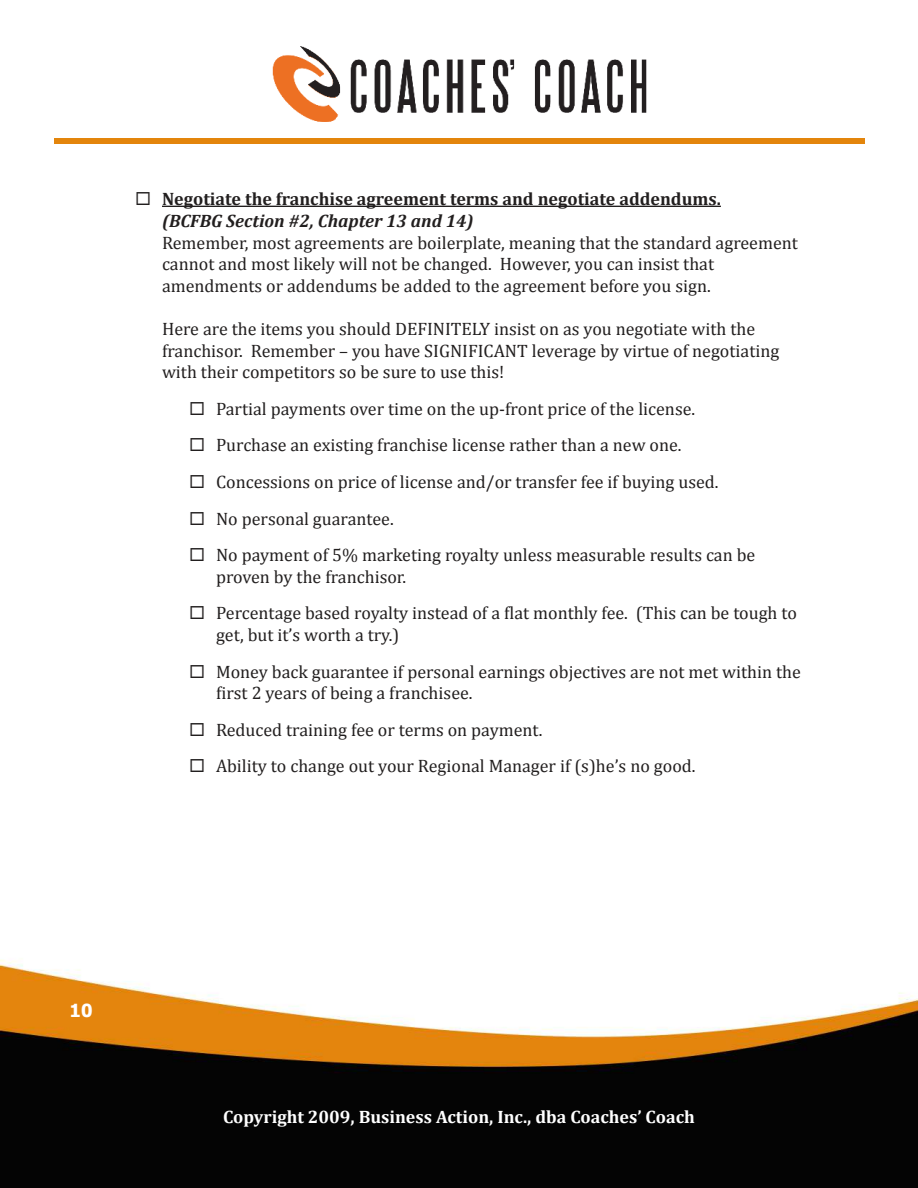
<style>
.page{position:relative;width:918px;height:1188px;background:#fff}
.page>*{position:absolute;margin:0;border:0;box-sizing:border-box;transform-origin:0 0}
.t1{font:18px/21.6px "Cambria";color:#221f1f}
.t2{font:700 18px/21.6px "Cambria";color:#221f1f}
.t3{font:700 18px "Cambria";color:#fff}
.t4{font:700 18px "Tahoma";color:#fff}
.s1{font-style:italic}
</style>
<div class="page">
<img style="left:0;top:138px;width:918px;height:1050px">
<div style="left:54px;top:138px;width:810px;height:5px;background:#e3850c"></div>
<img style="left:233px;top:46px;width:501px;height:122px">
<hr style="left:162px;top:206px;width:559px;height:1px;background:#221f1f">
<svg style="left:151px;top:205px;width:18px;height:1px"></svg>
<svg style="left:205px;top:415px;width:18px;height:1px"></svg>
<svg style="left:205px;top:451px;width:18px;height:1px"></svg>
<svg style="left:205px;top:488px;width:18px;height:1px"></svg>
<svg style="left:205px;top:525px;width:18px;height:1px"></svg>
<svg style="left:205px;top:561px;width:18px;height:1px"></svg>
<svg style="left:205px;top:619px;width:18px;height:1px"></svg>
<svg style="left:205px;top:678px;width:18px;height:1px"></svg>
<svg style="left:205px;top:736px;width:18px;height:1px"></svg>
<svg style="left:205px;top:772px;width:18px;height:1px"></svg>
<p class="t2" style="left:162px;top:190px;width:560px;text-indent:-27px">◻ Negotiate the franchise agreement terms and negotiate addendums. <span class="s1">(BCFBG Section #2, Chapter 13 and 14)</span></p>
<p class="t1" style="left:162px;top:233px;width:637px">Remember, most agreements are boilerplate, meaning that the standard agreement cannot and most likely will not be changed. However, you can insist that amendments or addendums be added to the agreement before you sign.</p>
<p class="t1" style="left:162px;top:318px;width:619px">Here are the items you should DEFINITELY insist on as you negotiate with the franchisor. Remember – you have SIGNIFICANT leverage by virtue of negotiating with their competitors so be sure to use this!</p>
<p class="t1" style="left:189px;top:399px;width:508px">◻ Partial payments over time on the up-front price of the license.</p>
<p class="t1" style="left:189px;top:436px;width:494px">◻ Purchase an existing franchise license rather than a new one.</p>
<p class="t1" style="left:189px;top:472px;width:531px">◻ Concessions on price of license and/or transfer fee if buying used.</p>
<p class="t1" style="left:189px;top:509px;width:206px">◻ No personal guarantee.</p>
<p class="t1" style="left:216px;top:546px;width:541px;text-indent:-27px">◻ No payment of 5% marketing royalty unless measurable results can be proven by the franchisor.</p>
<p class="t1" style="left:216px;top:602px;width:582px;text-indent:-27px">◻ Percentage based royalty instead of a flat monthly fee. (This can be tough to get, but it’s worth a try.)</p>
<p class="t1" style="left:216px;top:662px;width:587px;text-indent:-27px">◻ Money back guarantee if personal earnings objectives are not met within the first 2 years of being a franchisee.</p>
<p class="t1" style="left:189px;top:720px;width:355px">◻ Reduced training fee or terms on payment.</p>
<p class="t1" style="left:189px;top:757px;width:508px">◻ Ability to change out your Regional Manager if (s)he’s no good.</p>
<p class="t4" style="left:70px;top:1001px;width:24px">10</p>
<p class="t3" style="left:223px;top:1111px;width:473px">Copyright 2009, Business Action, Inc., dba Coaches’ Coach</p>
</div>
